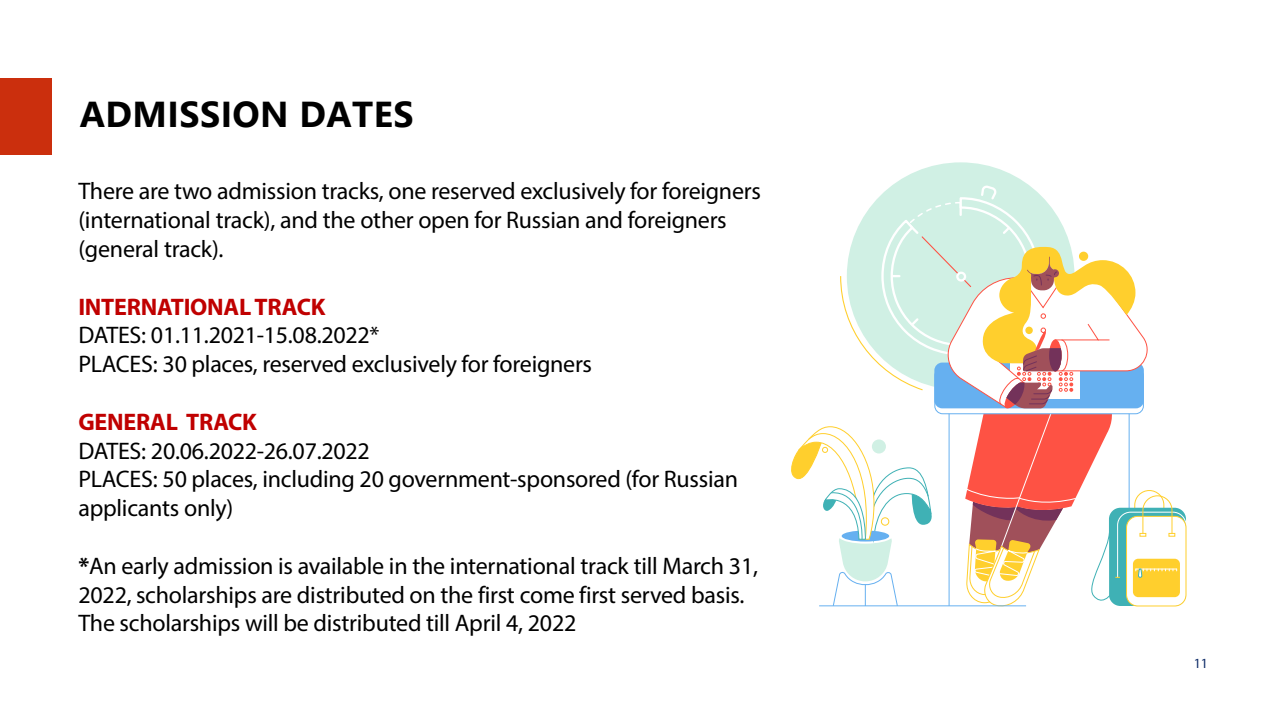
<style>
.page{position:relative;width:1281px;height:720px;background:#fff}
.page>*{position:absolute;margin:0;border:0;box-sizing:border-box;transform-origin:0 0}
.t1{font:700 36px "Segoe UI";letter-spacing:.015em;color:#000}
.t2{font:24px/28.8px "Myriad Pro";letter-spacing:-.01em;color:#000}
.t3{font:700 24px "Myriad Pro";letter-spacing:-.01em;color:#c00000}
.t4{font:14px "Myriad Pro";color:#102d69}
.s1{font-weight:700}
</style>
<div class="page">
<div style="left:0;top:79px;width:52px;height:76px;background:#cb2f0d"></div>
<div style="left:846px;top:162px;width:228px;height:228px;background:#d0f0e4;border-radius:50%"></div>
<svg style="left:791px;top:186px;width:395px;height:421px"></svg>
<hr style="left:819px;top:605px;width:206px;height:1px;background:#66b0f0">
<h2 class="t1" style="left:80px;top:80px;width:335px">ADMISSION DATES</h2>
<p class="t2" style="left:78px;top:177px;width:683px">There are two admission tracks, one reserved exclusively for foreigners (international track), and the other open for Russian and foreigners (general track).</p>
<p class="t3" style="left:78px;top:291px;width:248px">INTERNATIONAL TRACK</p>
<p class="t2" style="left:78px;top:321px;width:515px">DATES: 01.11.2021-15.08.2022*<br>PLACES: 30 places, reserved exclusively for foreigners</p>
<p class="t3" style="left:78px;top:406px;width:180px">GENERAL TRACK</p>
<p class="t2" style="left:78px;top:436px;width:661px">DATES: 20.06.2022-26.07.2022<br>PLACES: 50 places, including 20 government-sponsored (for Russian applicants only)</p>
<p class="t2" style="left:78px;top:551px;width:681px"><span class="s1">*</span>An early admission is available in the international track till March 31,<br>2022, scholarships are distributed on the first come first served basis.<br>The scholarships will be distributed till April 4, 2022</p>
<p class="t4" style="left:1193px;top:654px;width:16px">11</p>
</div>
